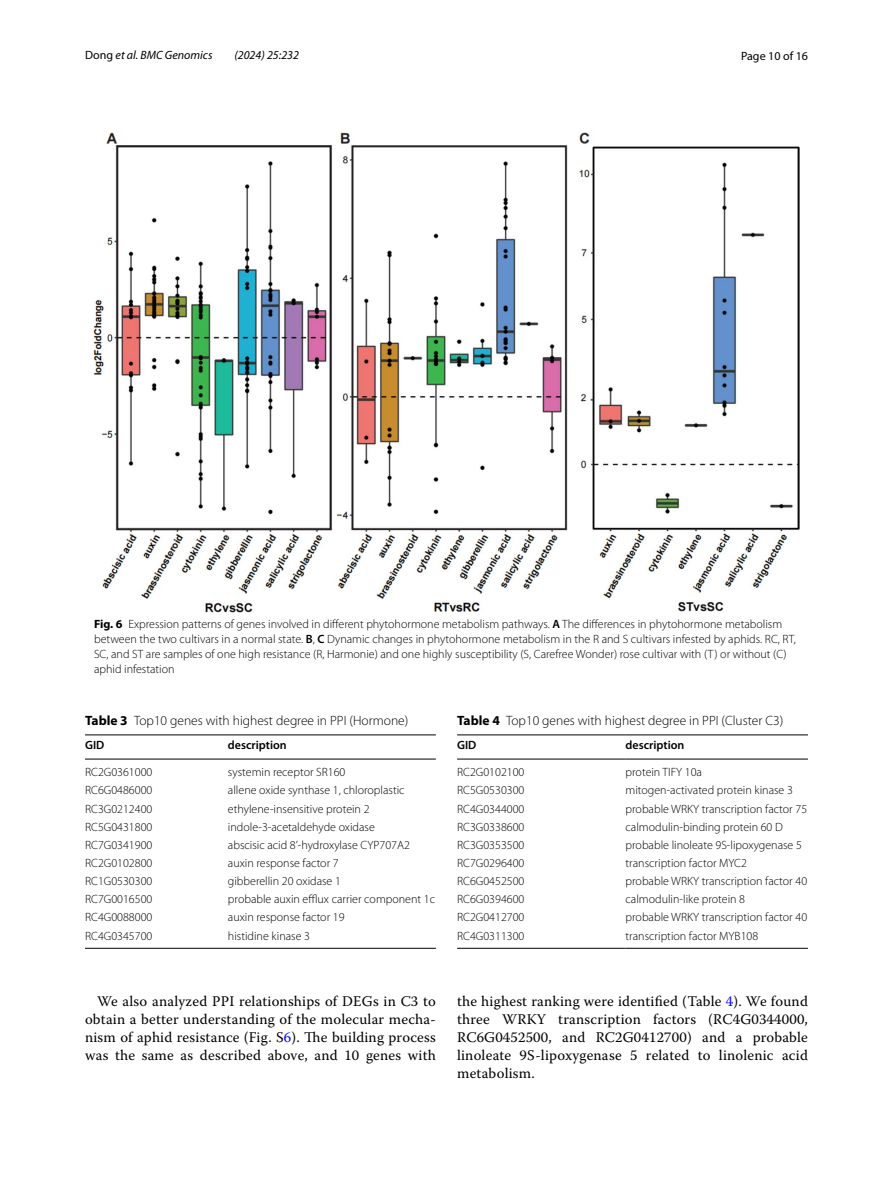
<style>
.page{position:relative;width:893px;height:1187px;background:#fff}
.page>*{position:absolute;margin:0;border:0;box-sizing:border-box;transform-origin:0 0}
.t1{font:14.7px/18px "Warnock Pro";letter-spacing:.015em;color:#000;text-align:justify}
.t2{font:300 13.5px "Myriad Pro";color:#000}
.t3{font:300 12px/15px "Myriad Pro";color:#000}
.t4{font:italic 12px "Myriad Pro";color:#000}
.t5{font:600 12px "Myriad Pro";color:#000}
.t6{font:12px "Myriad Pro";color:#000}
.s1{font-style:normal}
.s2{font-weight:700}
.s3{font-weight:600}
.s4{color:#00f}
</style>
<div class="page">
<img style="left:93px;top:133px;width:707px;height:479px">
<hr style="left:85px;top:734px;width:143px;height:1px;background:#000">
<hr style="left:85px;top:758px;width:143px;height:1px;background:#000">
<hr style="left:228px;top:734px;width:208px;height:1px;background:#000">
<hr style="left:228px;top:758px;width:208px;height:1px;background:#000">
<hr style="left:85px;top:947px;width:143px;height:1px;background:#000">
<hr style="left:228px;top:947px;width:208px;height:1px;background:#000">
<hr style="left:457px;top:734px;width:169px;height:1px;background:#000">
<hr style="left:457px;top:758px;width:169px;height:1px;background:#000">
<hr style="left:626px;top:734px;width:182px;height:1px;background:#000">
<hr style="left:626px;top:758px;width:182px;height:1px;background:#000">
<hr style="left:457px;top:947px;width:169px;height:1px;background:#000">
<hr style="left:626px;top:947px;width:182px;height:1px;background:#000">
<p class="t4" style="left:85px;top:48px;width:129px"><span class="s1">Dong</span> et al. BMC Genomics</p>
<p class="t4" style="left:234px;top:48px;width:66px">(2024) 25:232</p>
<p class="t6" style="left:741px;top:48px;width:68px">Page 10 of 16</p>
<p class="t3" style="left:94px;top:616px;width:703px"><span class="s2">Fig. 6</span> Expression patterns of genes involved in different phytohormone metabolism pathways. <span class="s3">A</span> The differences in phytohormone metabolism between the two cultivars in a normal state. <span class="s3">B</span>, <span class="s3">C</span> Dynamic changes in phytohormone metabolism in the R and S cultivars infested by aphids. RC, RT, SC, and ST are samples of one high resistance (R, Harmonie) and one highly susceptibility (S, Carefree Wonder) rose cultivar with (T) or without (C) aphid infestation</p>
<p class="t2" style="left:85px;top:713px;width:325px"><span class="s2">Table 3</span> Top10 genes with highest degree in PPI (Hormone)</p>
<p class="t5" style="left:85px;top:737px;width:21px">GID</p>
<p class="t5" style="left:228px;top:737px;width:60px">description</p>
<p class="t3" style="left:85px;top:764px;width:69px">RC2G0361000</p>
<p class="t3" style="left:228px;top:764px;width:119px">systemin receptor SR160</p>
<p class="t3" style="left:85px;top:783px;width:69px">RC6G0486000</p>
<p class="t3" style="left:228px;top:783px;width:178px">allene oxide synthase 1, chloroplastic</p>
<p class="t3" style="left:85px;top:801px;width:69px">RC3G0212400</p>
<p class="t3" style="left:228px;top:801px;width:143px">ethylene-insensitive protein 2</p>
<p class="t3" style="left:85px;top:819px;width:69px">RC5G0431800</p>
<p class="t3" style="left:228px;top:819px;width:148px">indole-3-acetaldehyde oxidase</p>
<p class="t3" style="left:85px;top:837px;width:69px">RC7G0341900</p>
<p class="t3" style="left:228px;top:837px;width:183px">abscisic acid 8’-hydroxylase CYP707A2</p>
<p class="t3" style="left:85px;top:855px;width:69px">RC2G0102800</p>
<p class="t3" style="left:228px;top:855px;width:112px">auxin response factor 7</p>
<p class="t3" style="left:85px;top:873px;width:69px">RC1G0530300</p>
<p class="t3" style="left:228px;top:873px;width:114px">gibberellin 20 oxidase 1</p>
<p class="t3" style="left:85px;top:891px;width:69px">RC7G0016500</p>
<p class="t3" style="left:228px;top:891px;width:209px">probable auxin efflux carrier component 1c</p>
<p class="t3" style="left:85px;top:910px;width:69px">RC4G0088000</p>
<p class="t3" style="left:228px;top:910px;width:118px">auxin response factor 19</p>
<p class="t3" style="left:85px;top:928px;width:69px">RC4G0345700</p>
<p class="t3" style="left:228px;top:928px;width:84px">histidine kinase 3</p>
<p class="t2" style="left:457px;top:713px;width:328px"><span class="s2">Table 4</span> Top10 genes with highest degree in PPI (Cluster C3)</p>
<p class="t5" style="left:457px;top:737px;width:21px">GID</p>
<p class="t5" style="left:626px;top:737px;width:60px">description</p>
<p class="t3" style="left:457px;top:764px;width:69px">RC2G0102100</p>
<p class="t3" style="left:626px;top:764px;width:78px">protein TIFY 10a</p>
<p class="t3" style="left:457px;top:783px;width:69px">RC5G0530300</p>
<p class="t3" style="left:626px;top:783px;width:169px">mitogen-activated protein kinase 3</p>
<p class="t3" style="left:457px;top:801px;width:69px">RC4G0344000</p>
<p class="t3" style="left:626px;top:801px;width:183px">probable WRKY transcription factor 75</p>
<p class="t3" style="left:457px;top:819px;width:69px">RC3G0338600</p>
<p class="t3" style="left:626px;top:819px;width:159px">calmodulin-binding protein 60 D</p>
<p class="t3" style="left:457px;top:837px;width:69px">RC3G0353500</p>
<p class="t3" style="left:626px;top:837px;width:178px">probable linoleate 9S-lipoxygenase 5</p>
<p class="t3" style="left:457px;top:855px;width:69px">RC7G0296400</p>
<p class="t3" style="left:626px;top:855px;width:123px">transcription factor MYC2</p>
<p class="t3" style="left:457px;top:873px;width:69px">RC6G0452500</p>
<p class="t3" style="left:626px;top:873px;width:183px">probable WRKY transcription factor 40</p>
<p class="t3" style="left:457px;top:891px;width:69px">RC6G0394600</p>
<p class="t3" style="left:626px;top:891px;width:121px">calmodulin-like protein 8</p>
<p class="t3" style="left:457px;top:910px;width:69px">RC2G0412700</p>
<p class="t3" style="left:626px;top:910px;width:183px">probable WRKY transcription factor 40</p>
<p class="t3" style="left:457px;top:928px;width:69px">RC4G0311300</p>
<p class="t3" style="left:626px;top:928px;width:134px">transcription factor MYB108</p>
<p class="t1" style="left:85px;top:991px;width:352px;text-indent:12px">We also analyzed PPI relationships of DEGs in C3 to obtain a better understanding of the molecular mecha&shy;nism of aphid resistance (Fig. S<span class="s4">6</span>). The building process was the same as described above, and 10 genes with</p>
<p class="t1" style="left:457px;top:991px;width:352px">the highest ranking were identified (Table <span class="s4">4</span>). We found three WRKY transcription factors (RC4G0344000, RC6G0452500, and RC2G0412700) and a probable linoleate 9S-lipoxygenase 5 related to linolenic acid metabolism.</p>
</div>
